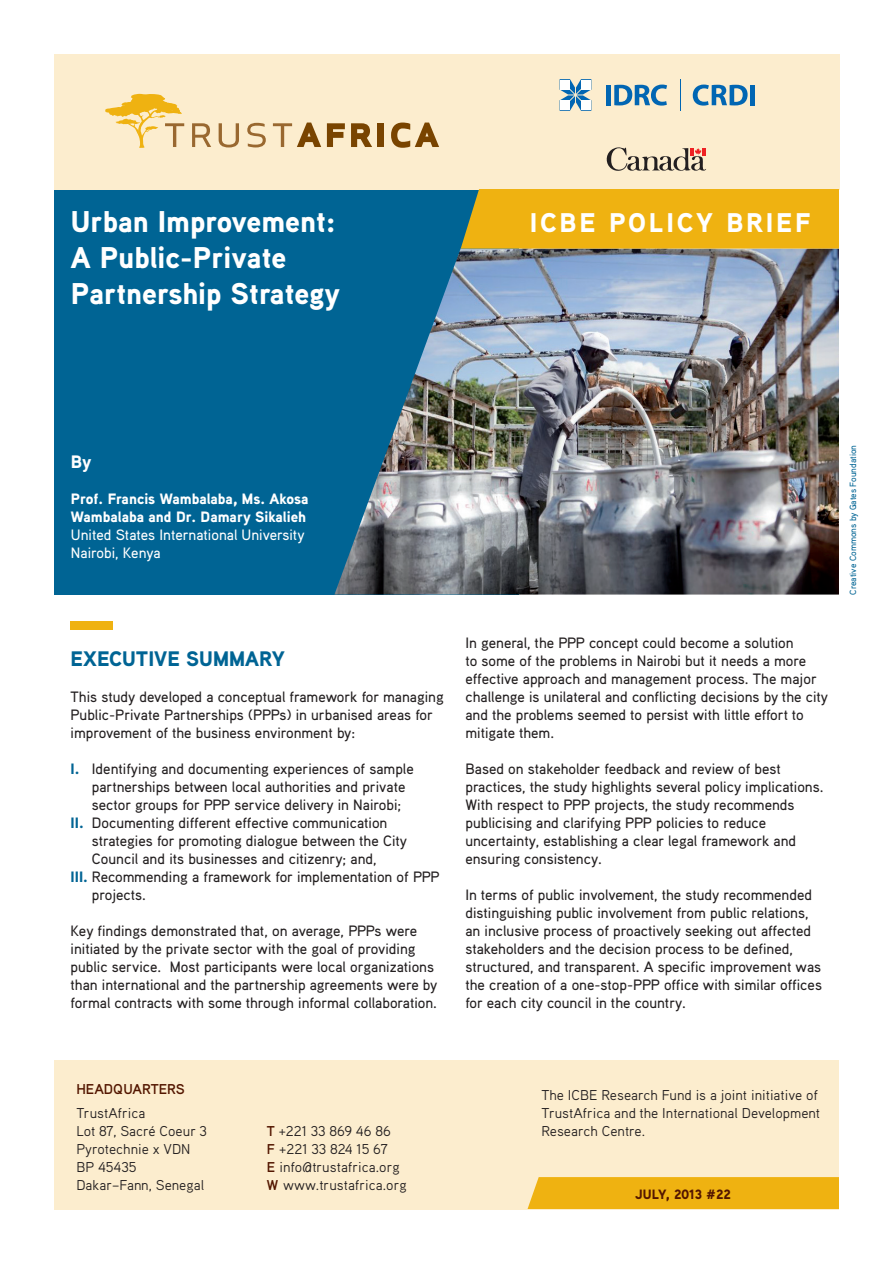
<style>
.page{position:relative;width:893px;height:1263px;background:#fff}
.page>*{position:absolute;margin:0;border:0;box-sizing:border-box;transform-origin:0 0}
.t1{font:900 30px/36px "Aaux Pro";color:#fff}
.t2{font:900 27px "Aaux Pro";letter-spacing:.1em;color:#fff}
.Trust_Text{font:900 21px "Aaux Pro";color:#006494}
.t3{font:900 18px "Aaux Pro";color:#fff}
.Trust_Text-2{font:500 15px/18px "Aaux Pro";color:#231f20}
.t4{font:900 15px/18px "Aaux Pro";color:#fff}
.t5{font:500 15px "Aaux Pro";color:#fff}
.t6{font:14.25px/18px "Aaux Pro";color:#231f20}
.t7{font:700 14.25px "Aaux Pro";color:#531600}
.t8{font:900 13.5px "Aaux Pro";color:#531600}
.Trust_Square_Text{font:500 9px "Aaux Pro";color:#006494}
.s1{font-weight:900;color:#006494}
.s2{font-weight:700;color:#531600}
</style>
<div class="page">
<div style="left:54px;top:189px;width:465px;height:406px;background:#006494"></div>
<div style="left:54px;top:54px;width:786px;height:135px;background:#fcedce"></div>
<div style="left:54px;top:1060px;width:785px;height:149px;background:#fcedce"></div>
<img style="left:334px;top:249px;width:505px;height:346px">
<div style="left:461px;top:189px;width:378px;height:60px;background:#efb211"></div>
<div style="left:528px;top:1177px;width:311px;height:32px;background:#efb211"></div>
<svg style="left:192px;top:123px;width:19px;height:24px"></svg>
<svg style="left:219px;top:123px;width:20px;height:24px"></svg>
<svg style="left:247px;top:123px;width:19px;height:24px"></svg>
<svg style="left:273px;top:123px;width:48px;height:24px"></svg>
<svg style="left:327px;top:123px;width:18px;height:24px"></svg>
<svg style="left:351px;top:123px;width:21px;height:24px"></svg>
<div style="left:378px;top:123px;width:6px;height:24px;background:#794400"></div>
<svg style="left:391px;top:123px;width:48px;height:25px"></svg>
<svg style="left:105px;top:93px;width:79px;height:55px"></svg>
<div style="left:71px;top:621px;width:42px;height:9px;background:#efb211"></div>
<svg style="left:560px;top:79px;width:31px;height:32px"></svg>
<div style="left:606px;top:85px;width:5px;height:20px;background:#0166b3"></div>
<svg style="left:614px;top:85px;width:53px;height:21px"></svg>
<svg style="left:693px;top:85px;width:55px;height:21px"></svg>
<div style="left:750px;top:85px;width:5px;height:20px;background:#0166b3"></div>
<hr style="left:680px;top:79px;width:1px;height:32px;background:#0166b3">
<div style="left:561px;top:80px;width:9px;height:9px;background:#fff"></div>
<div style="left:581px;top:80px;width:9px;height:9px;background:#fff"></div>
<div style="left:561px;top:101px;width:9px;height:9px;background:#fff"></div>
<div style="left:581px;top:101px;width:9px;height:9px;background:#fff"></div>
<svg style="left:606px;top:147px;width:100px;height:24px"></svg>
<p class="t1" style="left:71px;top:202px;width:271px">Urban Improvement:<br>A Public-Private<br>Partnership Strategy</p>
<p class="t2" style="left:530px;top:205px;width:282px">ICBE POLICY BRIEF</p>
<p class="t3" style="left:71px;top:450px;width:22px">By</p>
<p class="t4" style="left:71px;top:489px;width:239px">Prof. Francis Wambalaba, Ms. Akosa<br>Wambalaba and Dr. Damary Sikalieh</p>
<p class="t5" style="left:71px;top:525px;width:235px">United States International University</p>
<p class="t5" style="left:71px;top:543px;width:91px">Nairobi, Kenya</p>
<p class="Trust_Text" style="left:71px;top:645px;width:216px">EXECUTIVE SUMMARY</p>
<p class="Trust_Text-2" style="left:71px;top:687px;width:375px">This study developed a conceptual framework for managing<br>Public-Private Partnerships (PPPs) in urbanised areas for improvement of the business environment by:</p>
<p class="Trust_Text-2" style="left:92px;top:759px;width:323px;text-indent:-21px"><span class="s1">I.</span> Identifying and documenting experiences of sample partnerships between local authorities and private sector groups for PPP service delivery in Nairobi;</p>
<p class="Trust_Text-2" style="left:92px;top:813px;width:317px;text-indent:-21px"><span class="s1">II.</span> Documenting different effective communication strategies for promoting dialogue between the City<br>Council and its businesses and citizenry; and,</p>
<p class="Trust_Text-2" style="left:92px;top:867px;width:349px;text-indent:-21px"><span class="s1">III.</span> Recommending a framework for implementation of PPP projects.</p>
<p class="Trust_Text-2" style="left:71px;top:921px;width:368px">Key findings demonstrated that, on average, PPPs were initiated by the private sector with the goal of providing public service. Most participants were local organizations than international and the partnership agreements were by formal contracts with some through informal collaboration.</p>
<p class="Trust_Text-2" style="left:465px;top:633px;width:364px">In general, the PPP concept could become a solution<br>to some of the problems in Nairobi but it needs a more effective approach and management process. The major challenge is unilateral and conflicting decisions by the city and the problems seemed to persist with little effort to mitigate them.</p>
<p class="Trust_Text-2" style="left:465px;top:759px;width:360px">Based on stakeholder feedback and review of best practices, the study highlights several policy implications.<br>With respect to PPP projects, the study recommends publicising and clarifying PPP policies to reduce uncertainty, establishing a clear legal framework and ensuring consistency.</p>
<p class="Trust_Text-2" style="left:465px;top:885px;width:358px">In terms of public involvement, the study recommended distinguishing public involvement from public relations, an inclusive process of proactively seeking out affected stakeholders and the decision process to be defined, structured, and transparent. A specific improvement was the creation of a one-stop-PPP office with similar offices for each city council in the country.</p>
<p class="Trust_Square_Text" style="left:847px;top:595px;width:151px;rotate:-90deg">Creative Commons by Gates Foundation</p>
<p class="t7" style="left:76px;top:1079px;width:110px">HEADQUARTERS</p>
<p class="t6" style="left:76px;top:1104px;width:70px">TrustAfrica</p>
<p class="t6" style="left:76px;top:1122px;width:132px">Lot 87, Sacré Coeur 3</p>
<p class="t6" style="left:76px;top:1140px;width:116px">Pyrotechnie x VDN</p>
<p class="t6" style="left:76px;top:1158px;width:62px">BP 45435</p>
<p class="t6" style="left:76px;top:1176px;width:129px">Dakar–Fann, Senegal</p>
<p class="t6" style="left:267px;top:1121px;width:125px"><span class="s2">T</span> +221 33 869 46 86</p>
<p class="t6" style="left:267px;top:1139px;width:122px"><span class="s2">F</span> +221 33 824 15 67</p>
<p class="t6" style="left:267px;top:1157px;width:134px"><span class="s2">E</span> info@trustafrica.org</p>
<p class="t6" style="left:267px;top:1175px;width:141px"><span class="s2">W</span> www.trustafrica.org</p>
<p class="t6" style="left:541px;top:1086px;width:280px">The ICBE Research Fund is a joint initiative of<br>TrustAfrica and the International Development<br>Research Centre.</p>
<p class="t8" style="left:635px;top:1186px;width:97px">JULY, 2013 #22</p>
</div>
